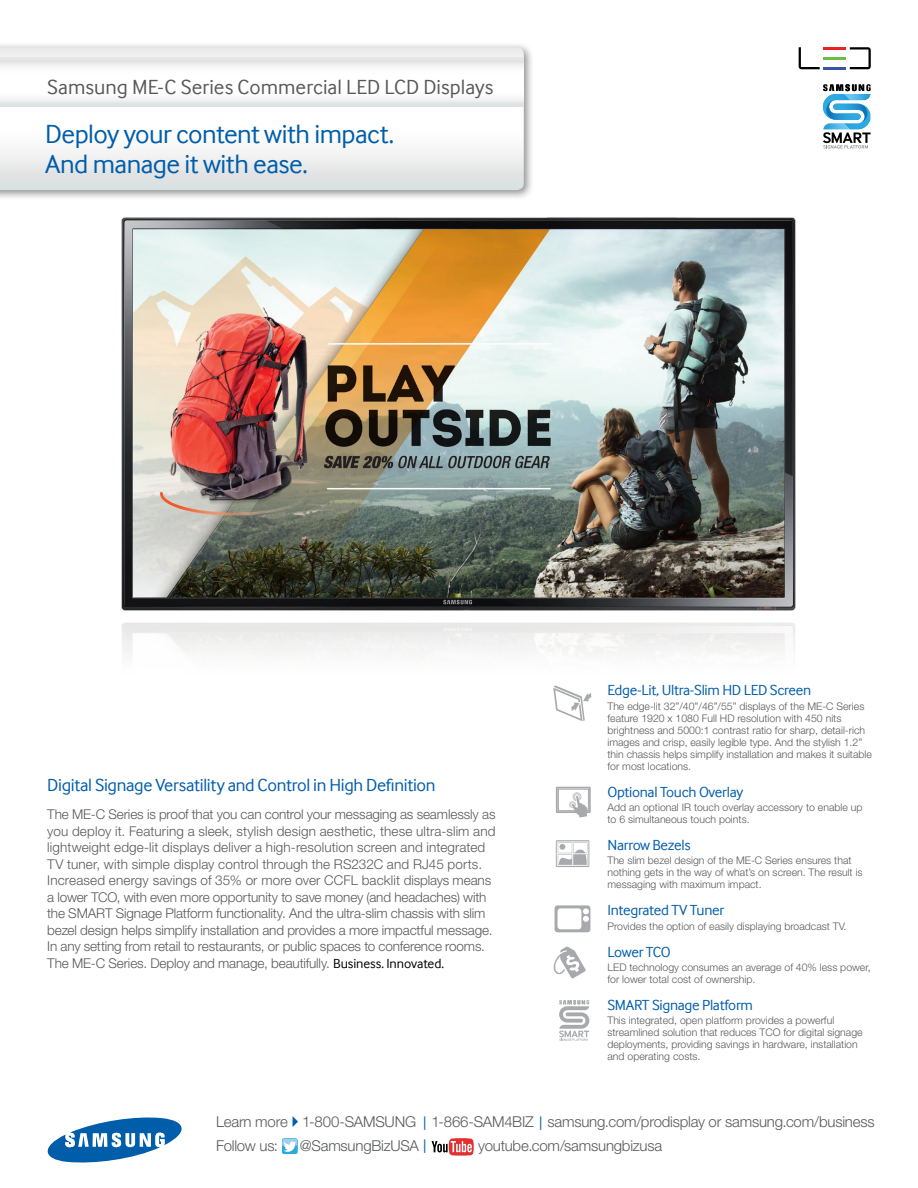
<style>
.page{position:relative;width:918px;height:1188px;background:#fff}
.page>*{position:absolute;margin:0;border:0;box-sizing:border-box;transform-origin:0 0}
.t1{font:27px/30px "Samsung Inter Face";letter-spacing:-.02em;color:#005daa}
.t2{font:21px "Samsung Inter Face";color:#58595b}
.t3{font:18px "Samsung Inter Face";letter-spacing:-.02em;color:#005daa}
.t4{font:300 15px "Helvetica Neue";letter-spacing:-.015em;color:#58595b}
.t5{font:15px "Samsung Inter Face";letter-spacing:-.02em;color:#005daa}
.t6{font:300 13.5px/16.5px "Helvetica Neue";letter-spacing:-.005em;color:#58595b}
.t7{font:300 10.5px/12px "Helvetica Neue";color:#58595b}
.s1{font-family:"Samsung Inter Face";font-weight:400;color:#000}
.s2{font-weight:400;font-size:13.5px;color:#005daa}
</style>
<div class="page">
<img style="left:121px;top:217px;width:675px;height:435px">
<div style="left:0;top:41px;width:535px;height:160px;background:#000;opacity:.45"></div>
<svg style="left:0;top:47px;width:524px;height:143px"></svg>
<svg style="left:0;top:58px;width:524px;height:48px"></svg>
<hr style="left:823px;top:67px;width:23px;height:2px;background:#3a53a4">
<hr style="left:823px;top:57px;width:23px;height:2px;background:#69bd45">
<svg style="left:799px;top:47px;width:21px;height:22px"></svg>
<hr style="left:823px;top:47px;width:23px;height:3px;background:#ed2124">
<svg style="left:850px;top:47px;width:21px;height:22px"></svg>
<svg style="left:282px;top:1138px;width:16px;height:16px"></svg>
<svg style="left:432px;top:1138px;width:42px;height:18px"></svg>
<svg style="left:47px;top:1117px;width:135px;height:46px"></svg>
<svg style="left:553px;top:946px;width:33px;height:33px"></svg>
<svg style="left:556px;top:840px;width:33px;height:27px"></svg>
<svg style="left:555px;top:905px;width:35px;height:27px"></svg>
<svg style="left:553px;top:685px;width:38px;height:36px"></svg>
<svg style="left:556px;top:787px;width:35px;height:31px"></svg>
<div style="left:558px;top:789px;width:31px;height:22px;border:1px solid #a7a9ac"></div>
<svg style="left:823px;top:84px;width:48px;height:65px"></svg>
<svg style="left:559px;top:1000px;width:30px;height:41px"></svg>
<h2 class="t2" style="left:47px;top:75px;width:448px">Samsung ME-C Series Commercial LED LCD Displays</h2>
<h1 class="t1" style="left:45px;top:119px;width:350px">Deploy your content with impact.<br>And manage it with ease.</h1>
<h3 class="t3" style="left:47px;top:775px;width:390px">Digital Signage Versatility and Control in High Definition</h3>
<p class="t6" style="left:47px;top:806px;width:450px">The ME-C Series is proof that you can control your messaging as seamlessly as you deploy it. Featuring a sleek, stylish design aesthetic, these ultra-slim and lightweight edge-lit displays deliver a high-resolution screen and integrated TV tuner, with simple display control through the RS232C and RJ45 ports.<br>Increased energy savings of 35% or more over CCFL backlit displays means a lower TCO, with even more opportunity to save money (and headaches) with the SMART Signage Platform functionality. And the ultra-slim chassis with slim bezel design helps simplify installation and provides a more impactful message.<br>In any setting from retail to restaurants, or public spaces to conference rooms.<br>The ME-C Series. Deploy and manage, beautifully. <span class="s1">Business. Innovated.</span></p>
<h3 class="t5" style="left:608px;top:682px;width:205px">Edge-Lit, Ultra-Slim HD LED Screen</h3>
<p class="t7" style="left:608px;top:700px;width:266px">The edge-lit 32”/40”/46”/55” displays of the ME-C Series feature 1920 x 1080 Full HD resolution with 450 nits brightness and 5000:1 contrast ratio for sharp, detail-rich images and crisp, easily legible type. And the stylish 1.2” thin chassis helps simplify installation and makes it suitable for most locations.</p>
<h3 class="t5" style="left:608px;top:783px;width:137px">Optional Touch Overlay</h3>
<p class="t7" style="left:608px;top:801px;width:257px">Add an optional IR touch overlay accessory to enable up to 6 simultaneous touch points.</p>
<h3 class="t5" style="left:608px;top:837px;width:85px">Narrow Bezels</h3>
<p class="t7" style="left:608px;top:855px;width:257px">The slim bezel design of the ME-C Series ensures that nothing gets in the way of what’s on screen. The result is messaging with maximum impact.</p>
<h3 class="t5" style="left:608px;top:902px;width:118px">Integrated TV Tuner</h3>
<p class="t7" style="left:608px;top:920px;width:241px">Provides the option of easily displaying broadcast TV.</p>
<h3 class="t5" style="left:608px;top:943px;width:65px">Lower TCO</h3>
<p class="t7" style="left:608px;top:961px;width:265px">LED technology consumes an average of 40% less power, for lower total cost of ownership.</p>
<h3 class="t5" style="left:608px;top:997px;width:147px">SMART Signage Platform</h3>
<p class="t7" style="left:608px;top:1015px;width:257px">This integrated, open platform provides a powerful streamlined solution that reduces TCO for digital signage deployments, providing savings in hardware, installation and operating costs.</p>
<h3 class="t4" style="left:216px;top:1113px;width:660px">Learn more 1-800-SAMSUNG <span class="s2">|</span> 1-866-SAM4BIZ <span class="s2">|</span> samsung.com/prodisplay or samsung.com/business</h3>
<h3 class="t4" style="left:216px;top:1137px;width:64px">Follow us:</h3>
<h3 class="t4" style="left:300px;top:1137px;width:128px">@SamsungBizUSA <span class="s2">|</span></h3>
<h3 class="t4" style="left:478px;top:1137px;width:186px">youtube.com/samsungbizusa</h3>
</div>
